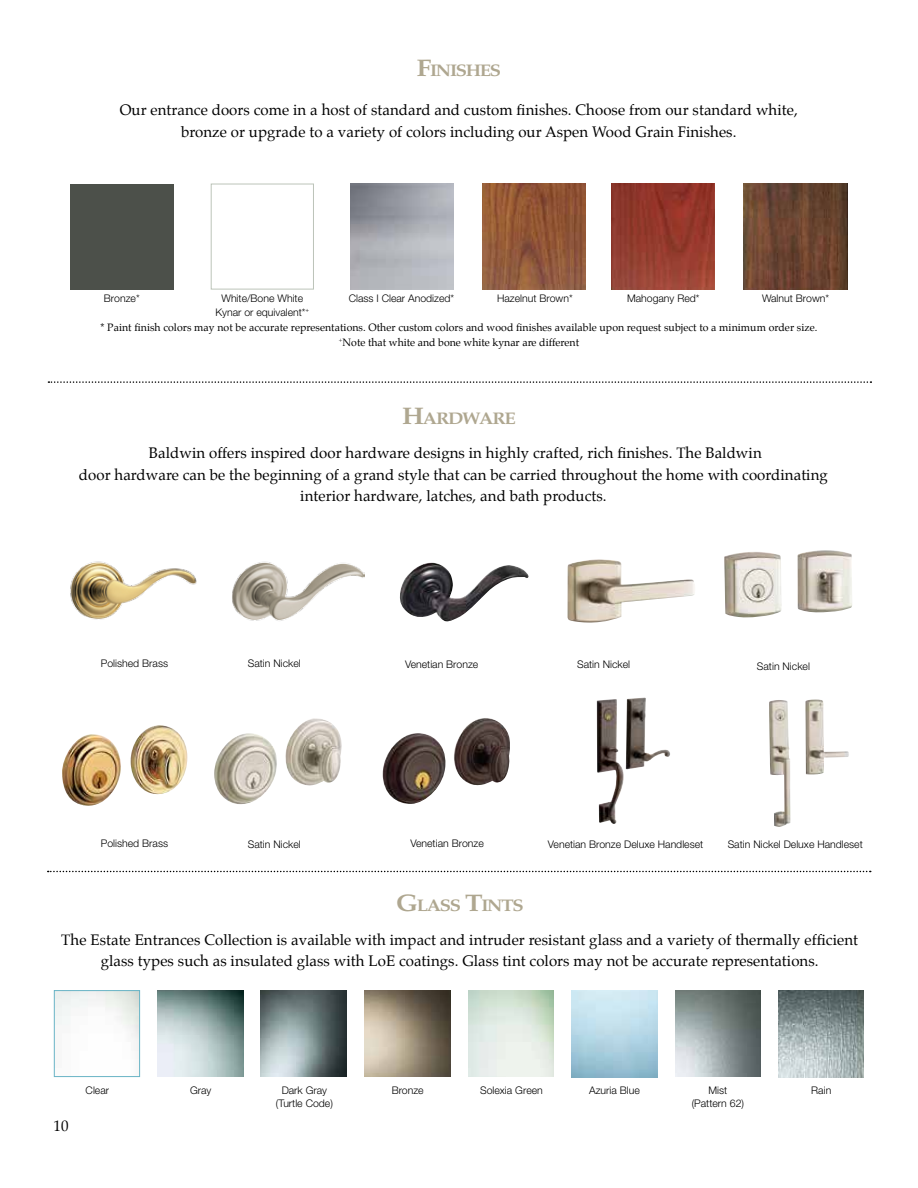
<style>
.page{position:relative;width:918px;height:1188px;background:#fff}
.page>*{position:absolute;margin:0;border:0;box-sizing:border-box;transform-origin:0 0}
.t1{font:700 16.8px "Palatino";letter-spacing:-.07em;color:#afa790;scale:1.1 1}
.t2{font:15px/21.8px "Palatino";letter-spacing:.005em;color:#000;text-align:center}
.t3{font:300 10.5px/12.6px "Helvetica Neue";color:#000;text-align:center}
.t4{font:10.5px/15px "Palatino";letter-spacing:.005em;color:#000;text-align:center}
.s1{font-size:24px}
</style>
<div class="page">
<img style="left:482px;top:184px;width:103px;height:105px">
<img style="left:612px;top:184px;width:103px;height:105px">
<img style="left:744px;top:184px;width:103px;height:105px">
<div style="left:70px;top:184px;width:103px;height:105px;background:#4c504a"></div>
<div style="left:211px;top:184px;width:103px;height:105px;background:#fff;border:1px solid #bcc4b9"></div>
<img style="left:364px;top:990px;width:86px;height:86px">
<img style="left:675px;top:990px;width:86px;height:87px">
<img style="left:779px;top:990px;width:85px;height:88px">
<img style="left:260px;top:990px;width:86px;height:86px">
<img style="left:158px;top:990px;width:86px;height:87px">
<div style="left:54px;top:990px;width:86px;height:87px;border:1px solid #69b4c6"></div>
<svg style="left:48px;top:381px;width:823px;height:2px"></svg>
<svg style="left:48px;top:871px;width:823px;height:1px"></svg>
<img style="left:214px;top:718px;width:128px;height:87px">
<img style="left:382px;top:718px;width:128px;height:86px">
<img style="left:724px;top:550px;width:128px;height:68px">
<img style="left:597px;top:698px;width:73px;height:126px">
<img style="left:769px;top:699px;width:80px;height:128px">
<img style="left:70px;top:561px;width:127px;height:59px">
<img style="left:232px;top:561px;width:133px;height:60px">
<img style="left:399px;top:563px;width:130px;height:59px">
<img style="left:567px;top:559px;width:128px;height:64px">
<img style="left:62px;top:725px;width:125px;height:81px">
<p class="t1" style="left:417px;top:61px;width:76px"><span class="s1">F</span>INISHES</p>
<p class="t2" style="left:120px;top:99px;width:680px">Our entrance doors come in a host of standard and custom finishes. Choose from our standard white, bronze or upgrade to a variety of colors including our Aspen Wood Grain Finishes.</p>
<p class="t3" style="left:104px;top:292px;width:37px">Bronze*</p>
<p class="t3" style="left:222px;top:292px;width:83px">White/Bone White</p>
<p class="t3" style="left:497px;top:292px;width:77px">Hazelnut Brown*</p>
<p class="t3" style="left:627px;top:292px;width:74px">Mahogany Red*</p>
<p class="t3" style="left:762px;top:292px;width:69px">Walnut Brown*</p>
<p class="t3" style="left:215px;top:305px;width:95px">Kynar or equivalent*<sup>+</sup></p>
<p class="t3" style="left:349px;top:292px;width:107px">Class I Clear Anodized*</p>
<p class="t4" style="left:100px;top:319px;width:719px">* Paint finish colors may not be accurate representations. Other custom colors and wood finishes available upon request subject to a minimum order size. <sup>+</sup>Note that white and bone white kynar are different</p>
<p class="t1" style="left:402px;top:409px;width:105px"><span class="s1">H</span>ARDWARE</p>
<p class="t2" style="left:79px;top:442px;width:750px">Baldwin offers inspired door hardware designs in highly crafted, rich finishes. The Baldwin<br>door hardware can be the beginning of a grand style that can be carried throughout the home with coordinating interior hardware, latches, and bath products.</p>
<p class="t3" style="left:101px;top:656px;width:69px">Polished Brass</p>
<p class="t3" style="left:248px;top:657px;width:55px">Satin Nickel</p>
<p class="t3" style="left:405px;top:657px;width:75px">Venetian Bronze</p>
<p class="t3" style="left:577px;top:658px;width:55px">Satin Nickel</p>
<p class="t3" style="left:757px;top:660px;width:55px">Satin Nickel</p>
<p class="t3" style="left:101px;top:837px;width:69px">Polished Brass</p>
<p class="t3" style="left:548px;top:838px;width:157px">Venetian Bronze Deluxe Handleset</p>
<p class="t3" style="left:728px;top:838px;width:137px">Satin Nickel Deluxe Handleset</p>
<p class="t3" style="left:248px;top:838px;width:55px">Satin Nickel</p>
<p class="t3" style="left:410px;top:837px;width:75px">Venetian Bronze</p>
<p class="t1" style="left:396px;top:895px;width:116px"><span class="s1">G</span>LASS <span class="s1">T</span>INTS</p>
<p class="t2" style="left:61px;top:929px;width:798px;line-height:21px">The Estate Entrances Collection is available with impact and intruder resistant glass and a variety of thermally efficient glass types such as insulated glass with LoE coatings. Glass tint colors may not be accurate representations.</p>
<p class="t2" style="left:54px;top:1115px;width:16px">10</p>
<p class="t3" style="left:86px;top:1084px;width:25px">Clear</p>
<p class="t3" style="left:190px;top:1084px;width:23px">Gray</p>
<p class="t3" style="left:480px;top:1084px;width:64px">Solexia Green</p>
<p class="t3" style="left:589px;top:1084px;width:52px">Azuria Blue</p>
<p class="t3" style="left:282px;top:1084px;width:47px">Dark Gray</p>
<p class="t3" style="left:811px;top:1084px;width:22px">Rain</p>
<p class="t3" style="left:276px;top:1096px;width:59px">(Turtle Code)</p>
<p class="t3" style="left:392px;top:1084px;width:34px">Bronze</p>
<p class="t3" style="left:692px;top:1084px;width:54px">Mist (Pattern 62)</p>
</div>
